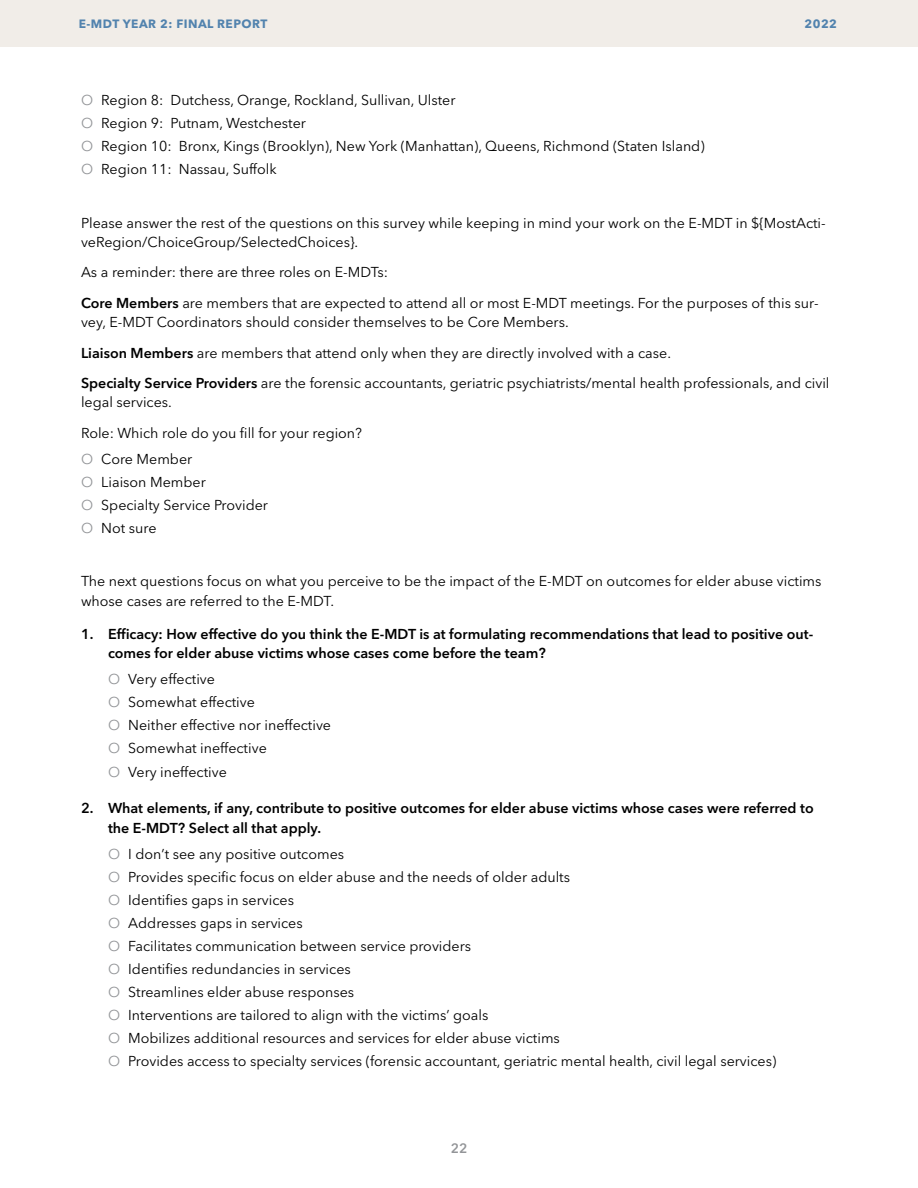
<style>
.page{position:relative;width:918px;height:1188px;background:#fff}
.page>*{position:absolute;margin:0;border:0;box-sizing:border-box;transform-origin:0 0}
.t1{font:14.25px/23px "Avenir Next LT Pro";color:#000}
.t2{font:600 14.25px/19.5px "Avenir Next LT Pro";color:#000}
.t3{font:600 13.5px "Avenir Next LT Pro";color:#939598}
.t4{font:700 12px "Avenir Next LT Pro";letter-spacing:.04em;color:#5283ae}
.s1{color:#939598}
.s2{font-weight:600}
</style>
<div class="page">
<div style="left:0;top:0;width:918px;height:47px;background:#f1ede8"></div>
<p class="t4" style="left:79px;top:17px;width:190px">E-MDT YEAR 2: FINAL REPORT</p>
<p class="t4" style="left:805px;top:17px;width:34px">2022</p>
<p class="t1" style="left:81px;top:89px;width:625px"><span class="s1">O</span> Region 8: Dutchess, Orange, Rockland, Sullivan, Ulster<br><span class="s1">O</span> Region 9: Putnam, Westchester<br><span class="s1">O</span> Region 10: Bronx, Kings (Brooklyn), New York (Manhattan), Queens, Richmond (Staten Island)<br><span class="s1">O</span> Region 11: Nassau, Suffolk</p>
<p class="t1" style="left:81px;top:213px;width:746px;line-height:19.5px">Please answer the rest of the questions on this survey while keeping in mind your work on the E-MDT in ${MostActi&shy;veRegion/ChoiceGroup/SelectedChoices}.</p>
<p class="t1" style="left:81px;top:257px;width:739px;line-height:30.3px">As a reminder: there are three roles on E-MDTs:<br><span class="s2">Core Members</span> are members that are expected to attend all or most E-MDT meetings. For the purposes of this sur-</p>
<p class="t1" style="left:81px;top:307px;width:750px;line-height:30.3px">vey, E-MDT Coordinators should consider themselves to be Core Members.<br><span class="s2">Liaison Members</span> are members that attend only when they are directly involved with a case.<br><span class="s2">Specialty Service Providers</span> are the forensic accountants, geriatric psychiatrists/mental health professionals, and civil</p>
<p class="t1" style="left:81px;top:387px;width:283px;line-height:30.3px">legal services.<br>Role: Which role do you fill for your region?</p>
<p class="t1" style="left:81px;top:447px;width:189px"><span class="s1">O</span> Core Member<br><span class="s1">O</span> Liaison Member<br><span class="s1">O</span> Specialty Service Provider<br><span class="s1">O</span> Not sure</p>
<p class="t1" style="left:81px;top:572px;width:742px;line-height:19.5px">The next questions focus on what you perceive to be the impact of the E-MDT on outcomes for elder abuse victims whose cases are referred to the E-MDT.</p>
<p class="t2" style="left:108px;top:624px;width:707px;text-indent:-27px">1. Efficacy: How effective do you think the E-MDT is at formulating recommendations that lead to positive out&shy;comes for elder abuse victims whose cases come before the team?</p>
<p class="t1" style="left:108px;top:668px;width:225px"><span class="s1">O</span> Very effective<br><span class="s1">O</span> Somewhat effective<br><span class="s1">O</span> Neither effective nor ineffective<br><span class="s1">O</span> Somewhat ineffective<br><span class="s1">O</span> Very ineffective</p>
<p class="t2" style="left:108px;top:798px;width:707px;text-indent:-27px">2. What elements, if any, contribute to positive outcomes for elder abuse victims whose cases were referred to the E-MDT? Select all that apply.</p>
<p class="t1" style="left:108px;top:842px;width:670px"><span class="s1">O</span> I don’t see any positive outcomes<br><span class="s1">O</span> Provides specific focus on elder abuse and the needs of older adults<br><span class="s1">O</span> Identifies gaps in services<br><span class="s1">O</span> Addresses gaps in services<br><span class="s1">O</span> Facilitates communication between service providers<br><span class="s1">O</span> Identifies redundancies in services<br><span class="s1">O</span> Streamlines elder abuse responses<br><span class="s1">O</span> Interventions are tailored to align with the victims’ goals<br><span class="s1">O</span> Mobilizes additional resources and services for elder abuse victims<br><span class="s1">O</span> Provides access to specialty services (forensic accountant, geriatric mental health, civil legal services)</p>
<p class="t3" style="left:451px;top:1140px;width:18px">22</p>
</div>
